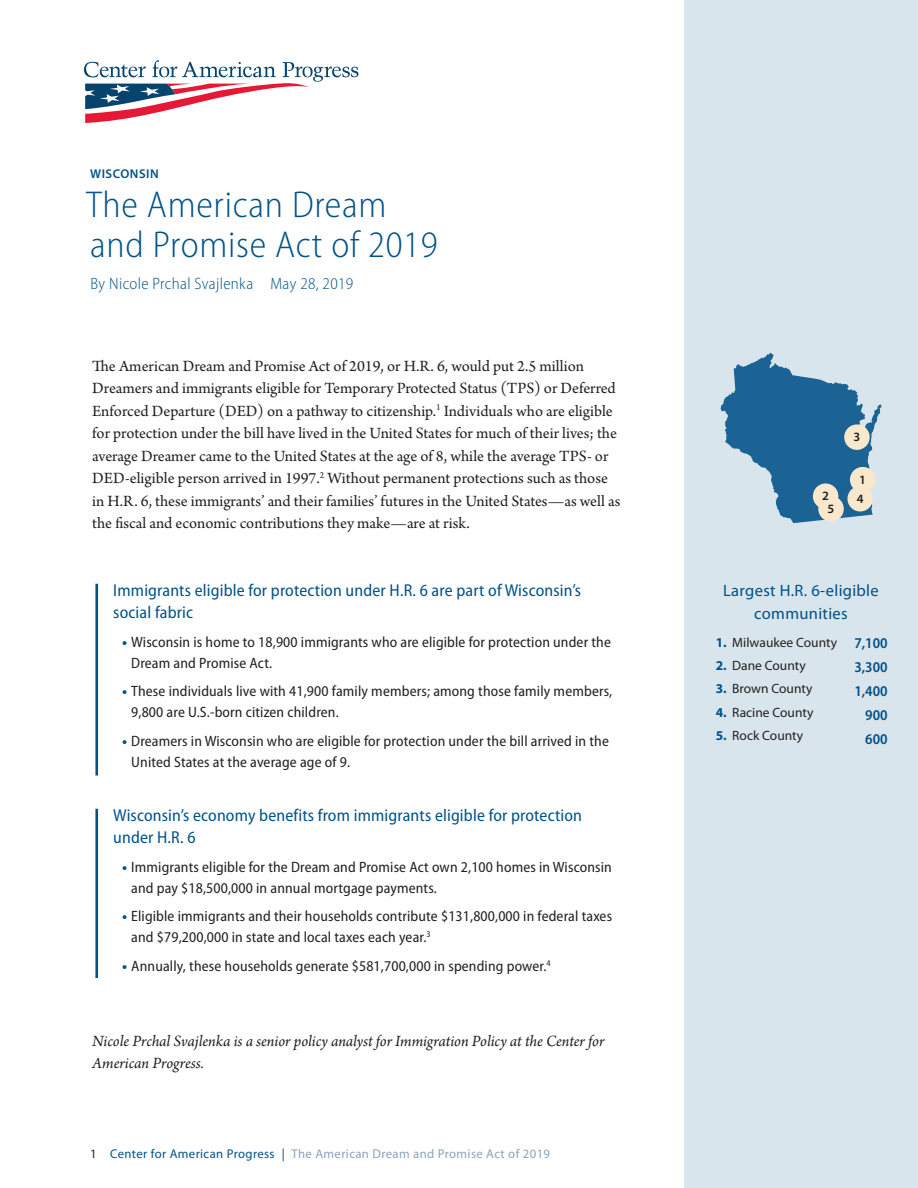
<style>
.page{position:relative;width:918px;height:1188px;background:#fff}
.page>*{position:absolute;margin:0;border:0;box-sizing:border-box;transform-origin:0 0}
.t1{font:300 semi-condensed 37.5px/40.5px "Myriad Pro";letter-spacing:.02em;color:#005288}
.t2{font:semi-condensed 17.25px/22.5px "Myriad Pro";letter-spacing:.01em;color:#005288}
.t3{font:16.5px/22.5px "Arno Pro";color:#231f20}
.t4{font:italic 16.5px/22.5px "Arno Pro";letter-spacing:-.005em;color:#231f20}
.t5{font:300 semi-condensed 16.5px "Myriad Pro";letter-spacing:.02em;color:#005288}
.t6{font:16.5px/22.5px "Myriad Pro";letter-spacing:.02em;color:#005187;text-align:center}
.t7{font:semi-condensed 15px/21px "Myriad Pro";letter-spacing:.01em;color:#231f20}
.t8{font:600 semi-condensed 15px/24px "Myriad Pro";color:#005187;text-align:right}
.t9{font:13.5px "Myriad Pro";color:#231f20}
.t10{font:12.75px "Myriad Pro";letter-spacing:.03em;color:#8ca3ba}
.t11{font:600 12.75px "Myriad Pro";letter-spacing:.04em;color:#005288}
.t12{font:600 12.75px "Myriad Pro";color:#231f20}
.s1{font-weight:700;font-stretch:normal;color:#005288}
.s2{color:#231f20}
.s3{color:#005288}
.s4{font-weight:700;color:#005288}
</style>
<div class="page">
<div style="left:684px;top:0;width:234px;height:1188px;background:#d9e5ed"></div>
<hr style="left:95px;top:584px;width:3px;height:192px;background:#005288">
<hr style="left:95px;top:809px;width:3px;height:169px;background:#005288">
<svg style="left:84px;top:60px;width:275px;height:63px"></svg>
<svg style="left:721px;top:353px;width:161px;height:170px"></svg>
<p class="t11" style="left:90px;top:165px;width:70px">WISCONSIN</p>
<h1 class="t1" style="left:86px;top:185px;width:353px">The American Dream and Promise Act of 2019</h1>
<p class="t5" style="left:91px;top:275px;width:264px">By Nicole Prchal Svajlenka May 28, 2019</p>
<p class="t3" style="left:92px;top:355px;width:530px">The American Dream and Promise Act of 2019, or H.R. 6, would put 2.5 million Dreamers and immigrants eligible for Temporary Protected Status (TPS) or Deferred Enforced Departure (DED) on a pathway to citizenship.<sup>1</sup> Individuals who are eligible for protection under the bill have lived in the United States for much of their lives; the average Dreamer came to the United States at the age of 8, while the average TPS- or DED-eligible person arrived in 1997.<sup>2</sup> Without permanent protections such as those in H.R. 6, these immigrants’ and their families’ futures in the United States—as well as the fiscal and economic contributions they make—are at risk.</p>
<p class="t2" style="left:113px;top:579px;width:469px">Immigrants eligible for protection under H.R. 6 are part of Wisconsin’s social fabric</p>
<p class="t7" style="left:131px;top:631px;width:481px;text-indent:-9px"><span class="s1">•</span> Wisconsin is home to 18,900 immigrants who are eligible for protection under the<br>Dream and Promise Act.</p>
<p class="t7" style="left:131px;top:681px;width:482px;text-indent:-9px"><span class="s1">•</span> These individuals live with 41,900 family members; among those family members,<br>9,800 are U.S.-born citizen children.</p>
<p class="t7" style="left:131px;top:730px;width:479px;text-indent:-9px"><span class="s1">•</span> Dreamers in Wisconsin who are eligible for protection under the bill arrived in the<br>United States at the average age of 9.</p>
<p class="t2" style="left:113px;top:804px;width:470px">Wisconsin’s economy benefits from immigrants eligible for protection under H.R. 6</p>
<p class="t7" style="left:131px;top:856px;width:482px;text-indent:-9px"><span class="s1">•</span> Immigrants eligible for the Dream and Promise Act own 2,100 homes in Wisconsin and pay $18,500,000 in annual mortgage payments.</p>
<p class="t7" style="left:131px;top:906px;width:482px;text-indent:-9px"><span class="s1">•</span> Eligible immigrants and their households contribute $131,800,000 in federal taxes and $79,200,000 in state and local taxes each year.<sup>3</sup></p>
<p class="t7" style="left:122px;top:955px;width:430px"><span class="s1">•</span> Annually, these households generate $581,700,000 in spending power.<sup>4</sup></p>
<p class="t4" style="left:92px;top:1030px;width:514px">Nicole Prchal Svajlenka is a senior policy analyst for Immigration Policy at the Center for<br>American Progress.</p>
<p class="t10" style="left:90px;top:1146px;width:462px"><span class="s2">1</span> <span class="s3">Center for American Progress |</span> The American Dream and Promise Act of 2019</p>
<p class="t12" style="left:854px;top:429px;width:8px">3</p>
<p class="t12" style="left:859px;top:471px;width:8px">1</p>
<p class="t12" style="left:822px;top:488px;width:8px">2</p>
<p class="t12" style="left:857px;top:490px;width:8px">4</p>
<p class="t12" style="left:828px;top:501px;width:8px">5</p>
<p class="t6" style="left:723px;top:579px;width:157px">Largest H.R. 6-eligible communities</p>
<p class="t9" style="left:716px;top:634px;width:123px"><span class="s4">1.</span> Milwaukee County</p>
<p class="t9" style="left:716px;top:657px;width:92px"><span class="s4">2.</span> Dane County</p>
<p class="t9" style="left:716px;top:680px;width:98px"><span class="s4">3.</span> Brown County</p>
<p class="t9" style="left:716px;top:704px;width:99px"><span class="s4">4.</span> Racine County</p>
<p class="t9" style="left:716px;top:727px;width:89px"><span class="s4">5.</span> Rock County</p>
<p class="t8" style="left:854px;top:631px;width:35px">7,100<br>3,300<br>1,400<br>900<br>600</p>
</div>
